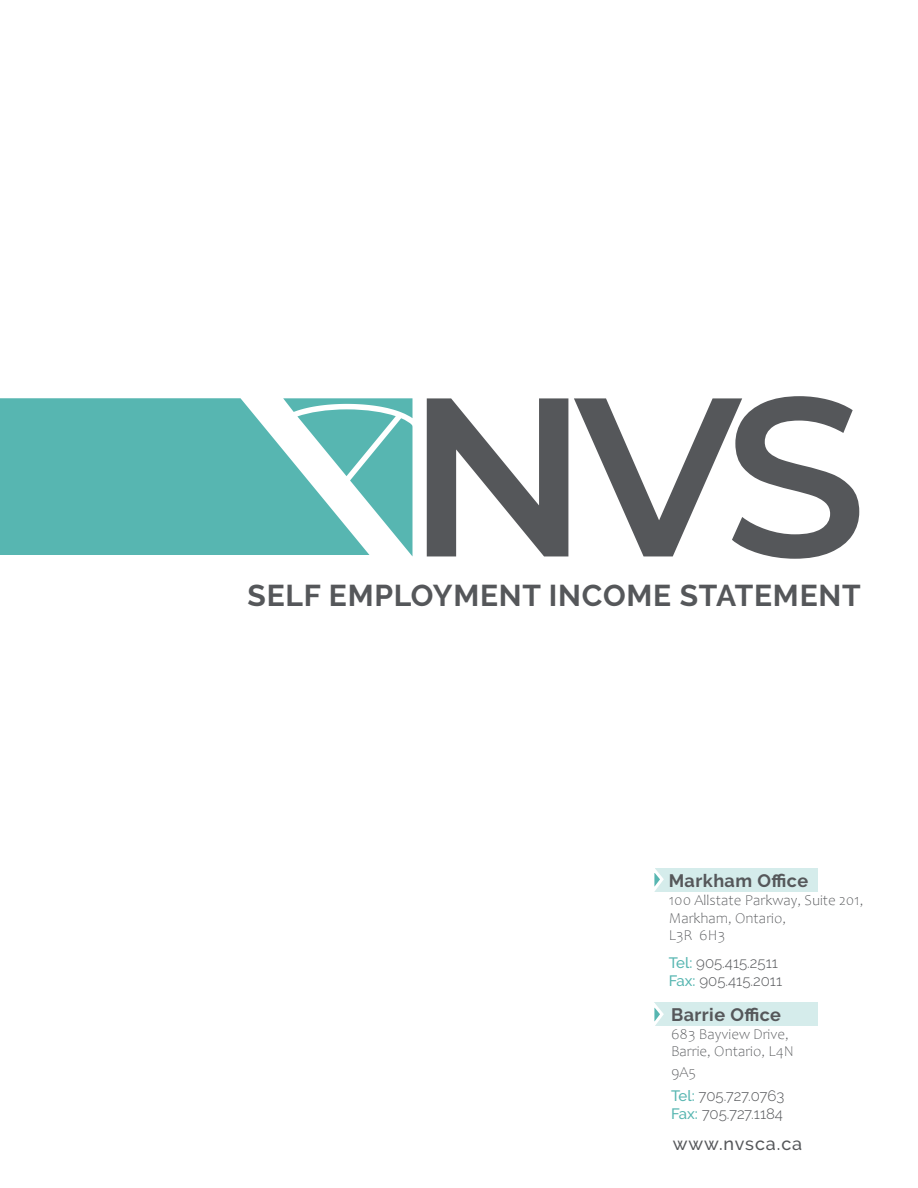
<style>
.page{position:relative;width:918px;height:1188px;background:#fff}
.page>*{position:absolute;margin:0;border:0;box-sizing:border-box;transform-origin:0 0}
.t1{font:700 30px "Raleway";letter-spacing:.025em;color:#55575a}
.t2{font:700 18px "Raleway";letter-spacing:.025em;color:#55575a}
.t3{font:500 18px "Raleway";letter-spacing:.05em;color:#55575a}
.t4{font:300 15px/17.7px "Candara";color:#55575a}
.t5{font:300 15px/18px "Raleway";color:#55575a}
.s1{font-weight:500;color:#57b6b1}
</style>
<div class="page">
<div style="left:653px;top:868px;width:164px;height:24px;background:#d5eceb"></div>
<div style="left:653px;top:1003px;width:164px;height:23px;background:#d5eceb"></div>
<svg style="left:427px;top:398px;width:141px;height:158px"></svg>
<svg style="left:574px;top:396px;width:285px;height:163px"></svg>
<svg style="left:369px;top:398px;width:44px;height:158px"></svg>
<svg style="left:0;top:398px;width:369px;height:157px;background:#68bdb9"></svg>
<svg style="left:653px;top:868px;width:11px;height:24px"></svg>
<svg style="left:653px;top:1002px;width:13px;height:24px"></svg>
<h1 class="t1" style="left:248px;top:579px;width:615px">SELF EMPLOYMENT INCOME STATEMENT</h1>
<p class="t2" style="left:669px;top:870px;width:141px">Markham Office</p>
<p class="t4" style="left:669px;top:891px;width:196px">100 Allstate Parkway, Suite 201,<br>Markham, Ontario,<br>L3R 6H3</p>
<p class="t5" style="left:669px;top:953px;width:115px"><span class="s1">Tel:</span> 905.415.2511<br><span class="s1">Fax:</span> 905.415.2011</p>
<p class="t2" style="left:671px;top:1004px;width:112px">Barrie Office</p>
<p class="t4" style="left:671px;top:1025px;width:124px">683 Bayview Drive,<br>Barrie, Ontario, L4N</p>
<p class="t4" style="left:671px;top:1064px;width:27px">9A5</p>
<p class="t5" style="left:671px;top:1087px;width:115px;line-height:17.4px"><span class="s1">Tel:</span> 705.727.0763<br><span class="s1">Fax:</span> 705.727.1184</p>
<p class="t3" style="left:673px;top:1133px;width:131px">www.nvsca.ca</p>
</div>
